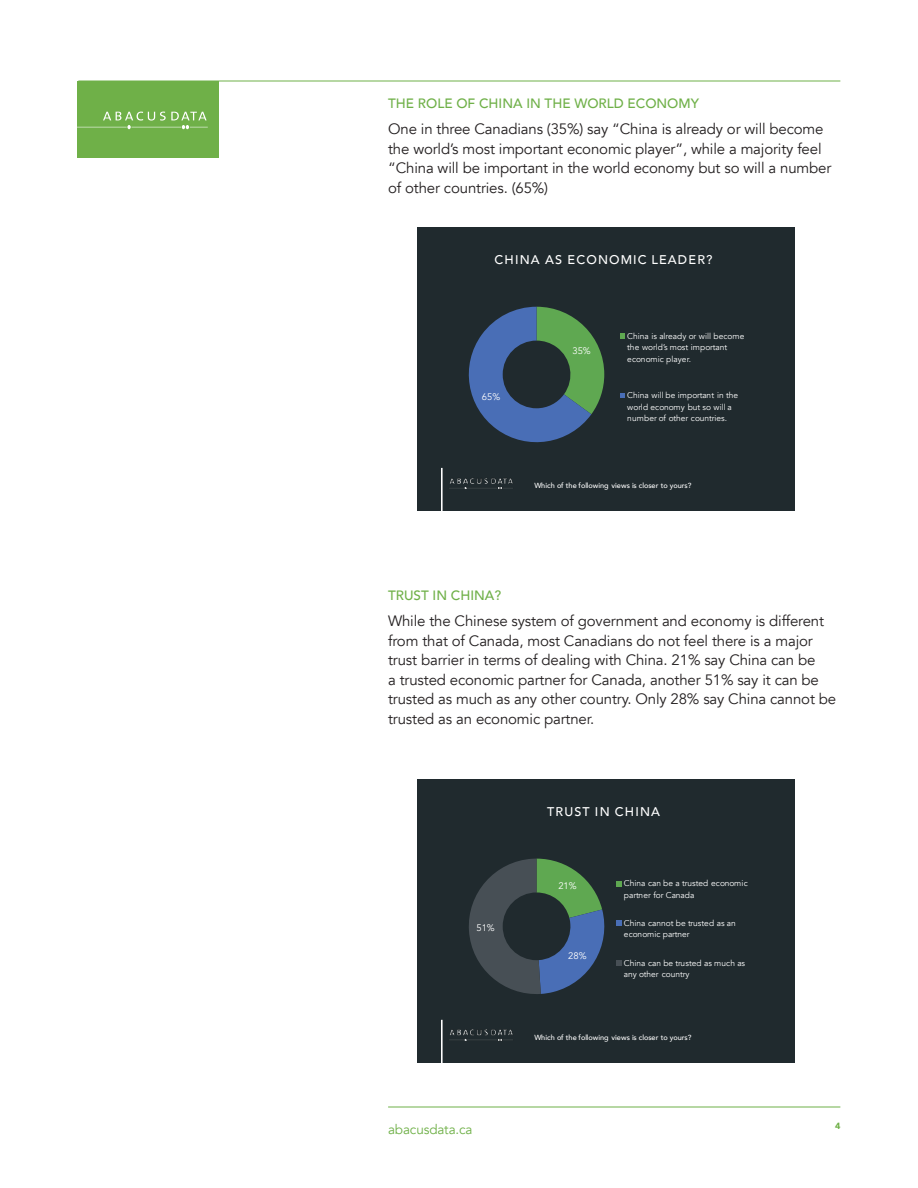
<style>
.page{position:relative;width:918px;height:1188px;background:#fff}
.page>*{position:absolute;margin:0;border:0;box-sizing:border-box;transform-origin:0 0}
.t1{font:15px/19.5px "Avenir";letter-spacing:-.01em;color:#231f20}
.t2{font:500 13.5px "Avenir";color:#6fb048}
.t3{font:13.5px "Avenir";letter-spacing:-.01em;color:#6fb048}
.t4{font:500 12.6px "Avenir";letter-spacing:.09em;color:#fff}
.t5{font:9.45px "Avenir";color:#fff}
.t6{font:900 9px "Avenir";color:#6fb048}
.t7{font:8.4px/11.6px "Avenir";letter-spacing:.005em;color:#fff}
.t8{font:500 7.35px "Avenir";letter-spacing:-.015em;color:#fff}
</style>
<div class="page">
<hr style="left:78px;top:81px;width:762px;height:1px;background:#6fb048">
<hr style="left:388px;top:1107px;width:452px;height:1px;background:#6fb048">
<div style="left:78px;top:81px;width:141px;height:77px;background:#6fb048"></div>
<svg style="left:77px;top:112px;width:131px;height:17px"></svg>
<div style="left:417px;top:228px;width:378px;height:283px;background:#202a2e"></div>
<img style="left:449px;top:478px;width:64px;height:11px">
<hr style="left:441px;top:468px;width:2px;height:43px;background:#fff">
<svg style="left:468px;top:307px;width:136px;height:136px"></svg>
<svg style="left:620px;top:333px;width:5px;height:6px"></svg>
<svg style="left:620px;top:393px;width:5px;height:5px"></svg>
<div style="left:417px;top:780px;width:378px;height:283px;background:#202a2e"></div>
<img style="left:449px;top:1029px;width:64px;height:12px">
<hr style="left:441px;top:1020px;width:2px;height:43px;background:#fff">
<svg style="left:469px;top:859px;width:153px;height:135px"></svg>
<p class="t2" style="left:388px;top:92px;width:312px">THE ROLE OF CHINA IN THE WORLD ECONOMY</p>
<p class="t1" style="left:388px;top:120px;width:445px">One in three Canadians (35%) say “China is already or will become the world’s most important economic player”, while a majority feel “China will be important in the world economy but so will a number of other countries. (65%)</p>
<p class="t4" style="left:495px;top:248px;width:219px">CHINA AS ECONOMIC LEADER?</p>
<p class="t5" style="left:482px;top:392px;width:20px">65%</p>
<p class="t5" style="left:572px;top:345px;width:20px">35%</p>
<p class="t7" style="left:627px;top:330px;width:119px">China is already or will become the world’s most important economic player.</p>
<p class="t7" style="left:627px;top:390px;width:112px">China will be important in the world economy but so will a number of other countries.</p>
<p class="t8" style="left:534px;top:479px;width:158px">Which of the following views is closer to yours?</p>
<p class="t2" style="left:388px;top:584px;width:115px">TRUST IN CHINA?</p>
<p class="t1" style="left:388px;top:612px;width:450px">While the Chinese system of government and economy is different from that of Canada, most Canadians do not feel there is a major trust barrier in terms of dealing with China. 21% say China can be<br>a trusted economic partner for Canada, another 51% say it can be trusted as much as any other country. Only 28% say China cannot be trusted as an economic partner.</p>
<p class="t5" style="left:476px;top:922px;width:20px">51%</p>
<p class="t3" style="left:388px;top:1122px;width:86px">abacusdata.ca</p>
<p class="t4" style="left:547px;top:800px;width:114px">TRUST IN CHINA</p>
<p class="t5" style="left:558px;top:880px;width:20px">21%</p>
<p class="t5" style="left:568px;top:950px;width:20px">28%</p>
<p class="t7" style="left:624px;top:878px;width:125px">China can be a trusted economic partner for Canada</p>
<p class="t7" style="left:624px;top:917px;width:113px">China cannot be trusted as an economic partner</p>
<p class="t7" style="left:624px;top:957px;width:123px">China can be trusted as much as any other country</p>
<p class="t8" style="left:534px;top:1031px;width:158px">Which of the following views is closer to yours?</p>
<p class="t6" style="left:835px;top:1118px;width:7px">4</p>
</div>
